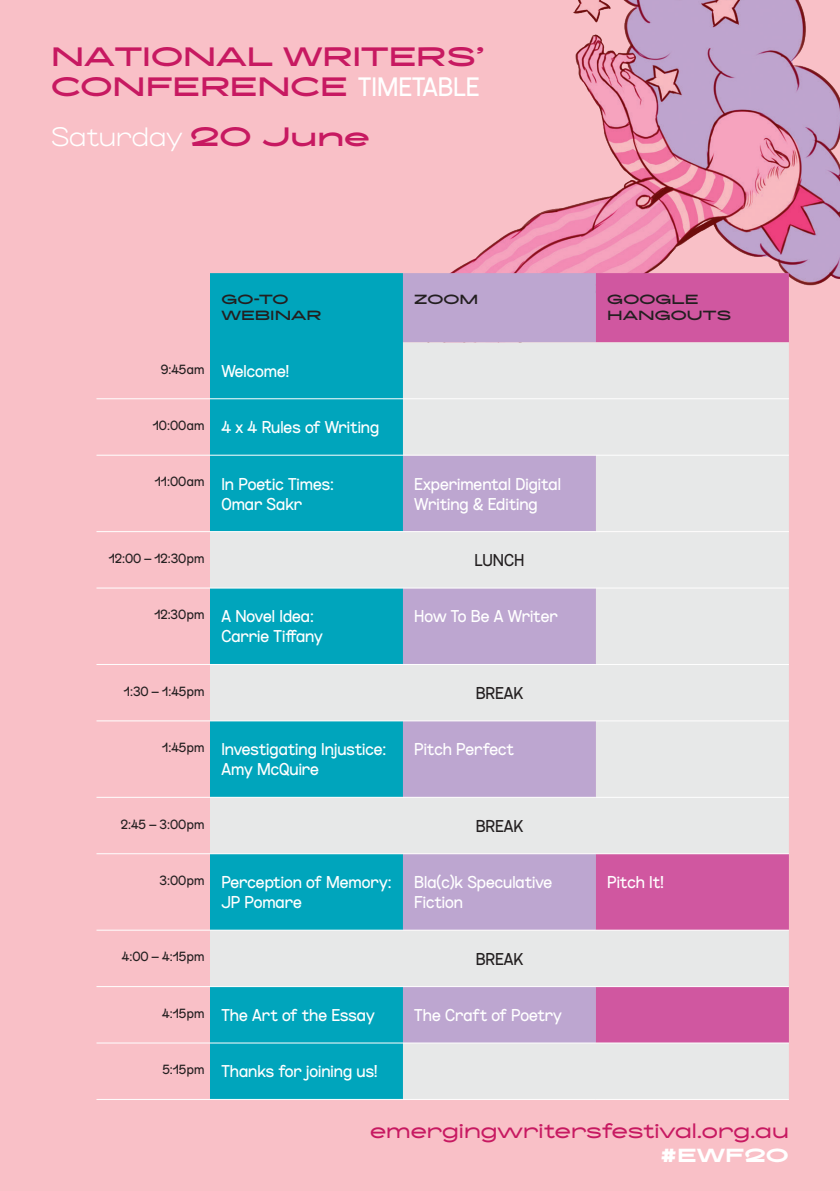
<style>
.page{position:relative;width:840px;height:1191px;background:#fff}
.page>*{position:absolute;margin:0;border:0;box-sizing:border-box;transform-origin:0 0}
.Head_B__b2{font:500 expanded 28px/30px "Zoom Pro";color:#c71961}
.Head_B__b2-2{font:300 28px "Zoom Pro";color:#fff}
.Head_B__b2-3{font:expanded 22px "Zoom Pro";color:#c71961}
.Head_B__b2-4{font:700 expanded 20px "Zoom Pro";color:#fff}
.tbl_Body{font:18px/20px "Zoom Pro Compact";color:#fff}
.tbl_Body-2{font:18px "Zoom Pro Compact";color:#231f20}
.tbl_Body-3{font:14px "Zoom Pro Compact";color:#231f20}
.tbl_Body-4{font:500 expanded 14px/16px "Zoom Pro";color:#231f20}
.s1{font-family:"Zoom Pro Compact";font-weight:400;font-stretch:normal;color:#fff}
.s2{font-weight:500;font-stretch:expanded;color:#c71961}
</style>
<div class="page">
<div style="left:0;top:0;width:839px;height:1191px;background:#f9c0c7"></div>
<img style="left:96px;top:0;width:743px;height:721px">
<div style="left:210px;top:273px;width:193px;height:69px;background:#00a5bc"></div>
<div style="left:403px;top:273px;width:192px;height:69px;background:#bda6d0"></div>
<div style="left:595px;top:273px;width:193px;height:69px;background:#d057a0"></div>
<svg style="left:210px;top:342px;width:578px;height:757px"></svg>
<svg style="left:210px;top:532px;width:578px;height:454px;fill:#e7e8e8"></svg>
<hr style="left:96px;top:398px;width:114px;height:1px;background:#fff">
<hr style="left:210px;top:398px;width:193px;height:1px;background:#fff">
<hr style="left:403px;top:398px;width:192px;height:1px;background:#fff">
<hr style="left:595px;top:398px;width:193px;height:1px;background:#fff">
<hr style="left:96px;top:455px;width:114px;height:1px;background:#fff">
<hr style="left:210px;top:455px;width:193px;height:1px;background:#fff">
<hr style="left:403px;top:455px;width:192px;height:1px;background:#fff">
<hr style="left:595px;top:455px;width:193px;height:1px;background:#fff">
<hr style="left:96px;top:531px;width:114px;height:1px;background:#fff">
<hr style="left:210px;top:531px;width:193px;height:1px;background:#fff">
<hr style="left:403px;top:531px;width:192px;height:1px;background:#fff">
<hr style="left:595px;top:531px;width:193px;height:1px;background:#fff">
<hr style="left:96px;top:587px;width:114px;height:1px;background:#fff">
<hr style="left:210px;top:587px;width:193px;height:1px;background:#fff">
<hr style="left:403px;top:587px;width:192px;height:1px;background:#fff">
<hr style="left:595px;top:587px;width:193px;height:1px;background:#fff">
<hr style="left:96px;top:664px;width:114px;height:1px;background:#fff">
<hr style="left:210px;top:664px;width:193px;height:1px;background:#fff">
<hr style="left:403px;top:664px;width:192px;height:1px;background:#fff">
<hr style="left:595px;top:664px;width:193px;height:1px;background:#fff">
<hr style="left:96px;top:720px;width:114px;height:1px;background:#fff">
<hr style="left:210px;top:720px;width:193px;height:1px;background:#fff">
<hr style="left:403px;top:720px;width:192px;height:1px;background:#fff">
<hr style="left:595px;top:720px;width:193px;height:1px;background:#fff">
<hr style="left:96px;top:797px;width:114px;height:1px;background:#fff">
<hr style="left:210px;top:797px;width:193px;height:1px;background:#fff">
<hr style="left:403px;top:797px;width:192px;height:1px;background:#fff">
<hr style="left:595px;top:797px;width:193px;height:1px;background:#fff">
<hr style="left:96px;top:853px;width:114px;height:1px;background:#fff">
<hr style="left:210px;top:853px;width:193px;height:1px;background:#fff">
<hr style="left:403px;top:853px;width:192px;height:1px;background:#fff">
<hr style="left:595px;top:853px;width:193px;height:1px;background:#fff">
<hr style="left:96px;top:929px;width:114px;height:1px;background:#fff">
<hr style="left:210px;top:929px;width:193px;height:1px;background:#fff">
<hr style="left:403px;top:929px;width:192px;height:1px;background:#fff">
<hr style="left:595px;top:929px;width:193px;height:1px;background:#fff">
<hr style="left:96px;top:986px;width:114px;height:1px;background:#fff">
<hr style="left:210px;top:986px;width:193px;height:1px;background:#fff">
<hr style="left:403px;top:986px;width:192px;height:1px;background:#fff">
<hr style="left:595px;top:986px;width:193px;height:1px;background:#fff">
<hr style="left:96px;top:1042px;width:114px;height:1px;background:#fff">
<hr style="left:210px;top:1042px;width:193px;height:1px;background:#fff">
<hr style="left:403px;top:1042px;width:192px;height:1px;background:#fff">
<hr style="left:595px;top:1042px;width:193px;height:1px;background:#fff">
<hr style="left:96px;top:1099px;width:114px;height:1px;background:#fff">
<hr style="left:210px;top:1099px;width:193px;height:1px;background:#fff">
<hr style="left:403px;top:1099px;width:192px;height:1px;background:#fff">
<hr style="left:595px;top:1099px;width:193px;height:1px;background:#fff">
<p class="Head_B__b2" style="left:51px;top:42px;width:435px">NATIONAL WRITERS’<br>CONFERENCE <span class="s1">TIMETABLE</span></p>
<p class="Head_B__b2-2" style="left:51px;top:121px;width:320px">Saturday <span class="s2">20 June</span></p>
<p class="tbl_Body-4" style="left:221px;top:292px;width:102px">GO-TO<br>WEBINAR</p>
<p class="tbl_Body-4" style="left:414px;top:292px;width:65px">ZOOM</p>
<p class="tbl_Body-4" style="left:607px;top:292px;width:125px">GOOGLE<br>HANGOUTS</p>
<p class="tbl_Body-3" style="left:161px;top:361px;width:45px">9:45am</p>
<p class="tbl_Body" style="left:221px;top:361px;width:69px">Welcome!</p>
<p class="tbl_Body-3" style="left:153px;top:417px;width:53px">10:00am</p>
<p class="tbl_Body" style="left:221px;top:417px;width:159px">4 x 4 Rules of Writing</p>
<p class="tbl_Body-3" style="left:155px;top:474px;width:51px">11:00am</p>
<p class="tbl_Body" style="left:221px;top:473px;width:114px">In Poetic Times:<br>Omar Sakr</p>
<p class="tbl_Body" style="left:414px;top:473px;width:148px">Experimental Digital<br>Writing &amp; Editing</p>
<p class="tbl_Body-3" style="left:109px;top:550px;width:97px">12:00 – 12:30pm</p>
<p class="tbl_Body-2" style="left:474px;top:550px;width:51px">LUNCH</p>
<p class="tbl_Body-3" style="left:154px;top:606px;width:51px">12:30pm</p>
<p class="tbl_Body" style="left:221px;top:606px;width:103px">A Novel Idea:<br>Carrie Tiffany</p>
<p class="tbl_Body" style="left:414px;top:606px;width:145px">How To Be A Writer</p>
<p class="tbl_Body-3" style="left:124px;top:683px;width:82px">1:30 – 1:45pm</p>
<p class="tbl_Body-2" style="left:475px;top:682px;width:49px">BREAK</p>
<p class="tbl_Body-3" style="left:162px;top:739px;width:44px">1:45pm</p>
<p class="tbl_Body" style="left:221px;top:739px;width:166px">Investigating Injustice:<br>Amy McQuire</p>
<p class="tbl_Body" style="left:414px;top:739px;width:101px">Pitch Perfect</p>
<p class="tbl_Body-3" style="left:121px;top:816px;width:85px">2:45 – 3:00pm</p>
<p class="tbl_Body-2" style="left:475px;top:815px;width:49px">BREAK</p>
<p class="tbl_Body-3" style="left:159px;top:872px;width:46px">3:00pm</p>
<p class="tbl_Body" style="left:221px;top:872px;width:171px">Perception of Memory:<br>JP Pomare</p>
<p class="tbl_Body" style="left:414px;top:872px;width:139px">Bla(c)k Speculative<br>Fiction</p>
<p class="tbl_Body" style="left:607px;top:872px;width:58px">Pitch It!</p>
<p class="tbl_Body-3" style="left:122px;top:948px;width:84px">4:00 – 4:15pm</p>
<p class="tbl_Body-2" style="left:475px;top:948px;width:49px">BREAK</p>
<p class="tbl_Body-3" style="left:162px;top:1005px;width:44px">4:15pm</p>
<p class="tbl_Body" style="left:221px;top:1005px;width:155px">The Art of the Essay</p>
<p class="tbl_Body" style="left:414px;top:1005px;width:149px">The Craft of Poetry</p>
<p class="tbl_Body-3" style="left:162px;top:1061px;width:43px">5:15pm</p>
<p class="tbl_Body" style="left:221px;top:1061px;width:157px">Thanks for joining us!</p>
<p class="Head_B__b2-3" style="left:370px;top:1118px;width:420px">emergingwritersfestival.org.au</p>
<p class="Head_B__b2-4" style="left:659px;top:1142px;width:130px">#EWF20</p>
</div>
